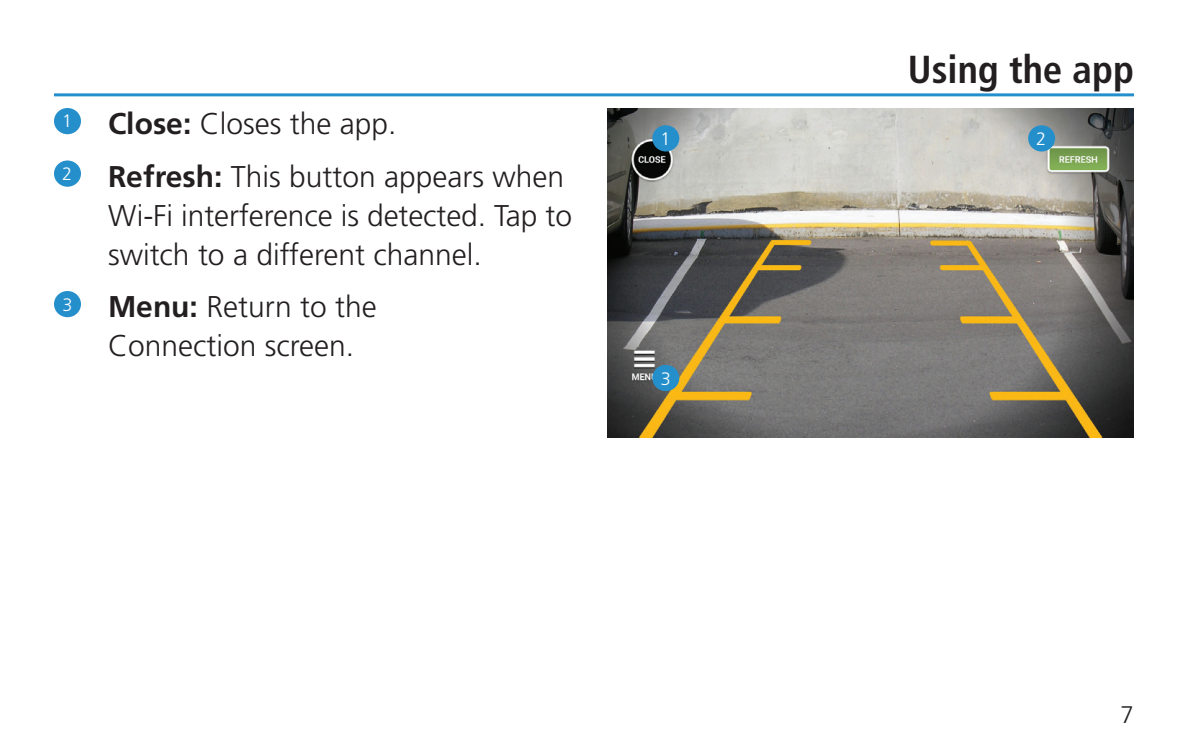
<style>
.page{position:relative;width:1188px;height:756px;background:#fff}
.page>*{position:absolute;margin:0;border:0;box-sizing:border-box;transform-origin:0 0}
.t1{font:700 condensed 39px "Frutiger";color:#231f20}
.t2{font:300 30px/39px "Frutiger";color:#231f20}
.t3{font:300 24px "Frutiger";color:#231f20}
.t4{font:300 18px "Frutiger";color:#fff}
.s1{font-weight:700}
</style>
<div class="page">
<hr style="left:54px;top:93px;width:1080px;height:3px;background:#258fcc">
<div style="left:54px;top:108px;width:27px;height:26px;background:#258fcc;border-radius:50%"></div>
<div style="left:54px;top:160px;width:27px;height:27px;background:#258fcc;border-radius:50%"></div>
<div style="left:54px;top:291px;width:27px;height:26px;background:#258fcc;border-radius:50%"></div>
<img style="left:608px;top:108px;width:526px;height:329px">
<div style="left:652px;top:125px;width:27px;height:27px;background:#258fcc;border-radius:50%"></div>
<div style="left:1028px;top:125px;width:27px;height:27px;background:#258fcc;border-radius:50%"></div>
<div style="left:652px;top:365px;width:27px;height:26px;background:#258fcc;border-radius:50%"></div>
<p class="t2" style="left:62px;top:98px;width:504px;line-height:52.5px"><sup>1</sup> <span class="s1">Close:</span> Closes the app.<br><sup>2</sup> <span class="s1">Refresh:</span> This button appears when</p>
<p class="t2" style="left:108px;top:196px;width:466px">Wi-Fi interference is detected. Tap to switch to a different channel.</p>
<p class="t2" style="left:108px;top:288px;width:270px;text-indent:-46px"><sup>3</sup> <span class="s1">Menu:</span> Return to the<br>Connection screen.</p>
<h1 class="t1" style="left:908px;top:47px;width:228px">Using the app</h1>
<p class="t4" style="left:660px;top:128px;width:12px">1</p>
<p class="t4" style="left:1036px;top:128px;width:12px">2</p>
<p class="t4" style="left:661px;top:368px;width:12px">3</p>
<p class="t3" style="left:1121px;top:701px;width:15px">7</p>
</div>
